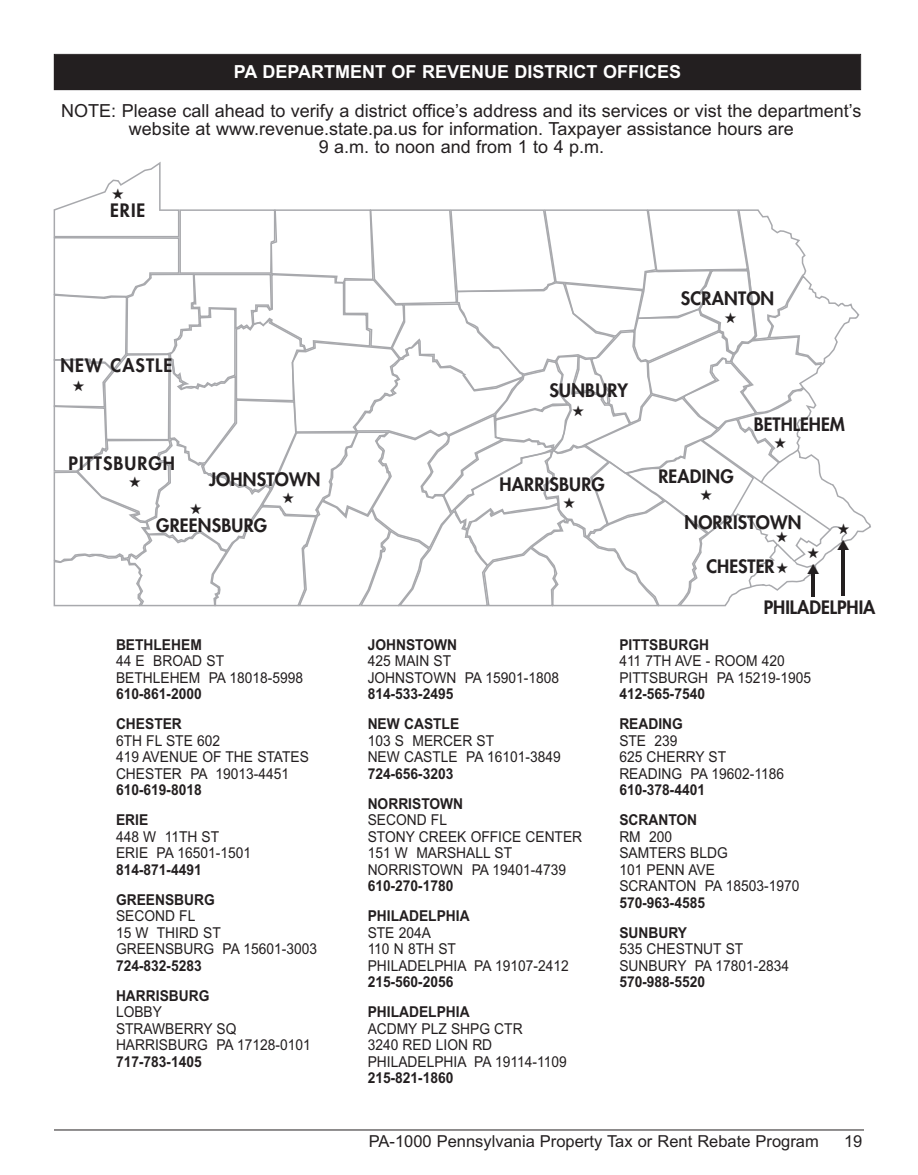
<style>
.page{position:relative;width:918px;height:1175px;background:#fff}
.page>*{position:absolute;margin:0;border:0;box-sizing:border-box;transform-origin:0 0}
.t1{font:18px/18px "Arial";color:#231f20;text-align:center}
.t2{font:800 18px "Futura";letter-spacing:.01em;color:#231f20}
.t3{font:700 18px "Arial";color:#fff}
.t4{font:800 18px "Futura";letter-spacing:.06em;color:#231f20}
.t5{font:16.5px "Arial";color:#231f20}
.t6{font:15px/16.5px "Arial";color:#231f20;scale:.92 1}
.t7{font:700 15px/30px "Arial";color:#231f20;scale:.92 1}
</style>
<div class="page">
<div style="left:55px;top:55px;width:805px;height:34px;background:#231f20"></div>
<div style="left:54px;top:54px;width:807px;height:36px;border:1px solid #231f20"></div>
<hr style="left:54px;top:1129px;width:810px;height:1px;background:#231f20">
<svg style="left:54px;top:162px;width:817px;height:444px"></svg>
<p class="t3" style="left:234px;top:61px;width:449px">PA DEPARTMENT OF REVENUE DISTRICT OFFICES</p>
<p class="t1" style="left:61px;top:104px;width:802px">NOTE: Please call ahead to verify a district office’s address and its services or vist the department’s website at www.revenue.state.pa.us for information. Taxpayer assistance hours are<br>9 a.m. to noon and from 1 to 4 p.m.</p>
<p class="t2" style="left:110px;top:202px;width:37px">ERIE</p>
<p class="t4" style="left:61px;top:357px;width:113px">NEW CASTLE</p>
<p class="t4" style="left:69px;top:454px;width:108px">PITTSBURGH</p>
<p class="t2" style="left:209px;top:471px;width:113px">JOHNSTOWN</p>
<p class="t2" style="left:156px;top:517px;width:113px">GREENSBURG</p>
<p class="t7" style="left:116px;top:629px;width:95px">BETHLEHEM</p>
<p class="t6" style="left:116px;top:654px;width:205px">44 E BROAD ST<br>BETHLEHEM PA 18018-5998</p>
<p class="t7" style="left:116px;top:679px;width:95px">610-861-2000<br>CHESTER</p>
<p class="t6" style="left:116px;top:733px;width:211px">6TH FL STE 602<br>419 AVENUE OF THE STATES<br>CHESTER PA 19013-4451</p>
<p class="t7" style="left:116px;top:775px;width:95px">610-619-8018<br>ERIE</p>
<p class="t6" style="left:116px;top:829px;width:148px">448 W 11TH ST<br>ERIE PA 16501-1501</p>
<p class="t7" style="left:116px;top:854px;width:109px">814-871-4491<br>GREENSBURG</p>
<p class="t6" style="left:116px;top:909px;width:220px">SECOND FL<br>15 W THIRD ST<br>GREENSBURG PA 15601-3003</p>
<p class="t7" style="left:116px;top:950px;width:103px">724-832-5283<br>HARRISBURG</p>
<p class="t6" style="left:116px;top:1005px;width:213px">LOBBY<br>STRAWBERRY SQ<br>HARRISBURG PA 17128-0101</p>
<p class="t7" style="left:116px;top:1046px;width:95px">717-783-1405</p>
<p class="t2" style="left:550px;top:381px;width:80px">SUNBURY</p>
<p class="t2" style="left:499px;top:476px;width:107px">HARRISBURG</p>
<p class="t2" style="left:681px;top:290px;width:95px">SCRANTON</p>
<p class="t2" style="left:658px;top:467px;width:77px">READING</p>
<p class="t2" style="left:754px;top:415px;width:92px">BETHLEHEM</p>
<p class="t2" style="left:684px;top:514px;width:119px">NORRISTOWN</p>
<p class="t2" style="left:706px;top:558px;width:84px">CHESTER★</p>
<p class="t2" style="left:764px;top:599px;width:113px">PHILADELPHIA</p>
<p class="t7" style="left:368px;top:629px;width:99px">JOHNSTOWN</p>
<p class="t6" style="left:368px;top:654px;width:210px">425 MAIN ST<br>JOHNSTOWN PA 15901-1808</p>
<p class="t7" style="left:368px;top:679px;width:101px">814-533-2495<br>NEW CASTLE</p>
<p class="t6" style="left:368px;top:733px;width:211px">103 S MERCER ST<br>NEW CASTLE PA 16101-3849</p>
<p class="t7" style="left:368px;top:758px;width:105px">724-656-3203<br>NORRISTOWN</p>
<p class="t6" style="left:368px;top:813px;width:235px">SECOND FL<br>STONY CREEK OFFICE CENTER<br>151 W MARSHALL ST<br>NORRISTOWN PA 19401-4739</p>
<p class="t7" style="left:368px;top:871px;width:112px">610-270-1780<br>PHILADELPHIA</p>
<p class="t6" style="left:368px;top:925px;width:220px">STE 204A<br>110 N 8TH ST<br>PHILADELPHIA PA 19107-2412</p>
<p class="t7" style="left:368px;top:967px;width:112px">215-560-2056<br>PHILADELPHIA</p>
<p class="t6" style="left:368px;top:1021px;width:218px">ACDMY PLZ SHPG CTR<br>3240 RED LION RD<br>PHILADELPHIA PA 19114-1109</p>
<p class="t7" style="left:368px;top:1063px;width:95px">215-821-1860</p>
<p class="t7" style="left:619px;top:629px;width:99px">PITTSBURGH</p>
<p class="t6" style="left:619px;top:654px;width:210px">411 7TH AVE - ROOM 420<br>PITTSBURGH PA 15219-1905</p>
<p class="t7" style="left:619px;top:679px;width:95px">412-565-7540<br>READING</p>
<p class="t6" style="left:619px;top:733px;width:181px">STE 239<br>625 CHERRY ST<br>READING PA 19602-1186</p>
<p class="t7" style="left:619px;top:775px;width:95px">610-378-4401<br>SCRANTON</p>
<p class="t6" style="left:619px;top:829px;width:197px">RM 200<br>SAMTERS BLDG<br>101 PENN AVE<br>SCRANTON PA 18503-1970</p>
<p class="t7" style="left:619px;top:887px;width:95px">570-963-4585<br>SUNBURY</p>
<p class="t6" style="left:619px;top:942px;width:186px">535 CHESTNUT ST<br>SUNBURY PA 17801-2834</p>
<p class="t7" style="left:619px;top:967px;width:95px">570-988-5520</p>
<p class="t5" style="left:369px;top:1135px;width:452px">PA-1000 Pennsylvania Property Tax or Rent Rebate Program</p>
<p class="t5" style="left:844px;top:1135px;width:20px">19</p>
</div>
